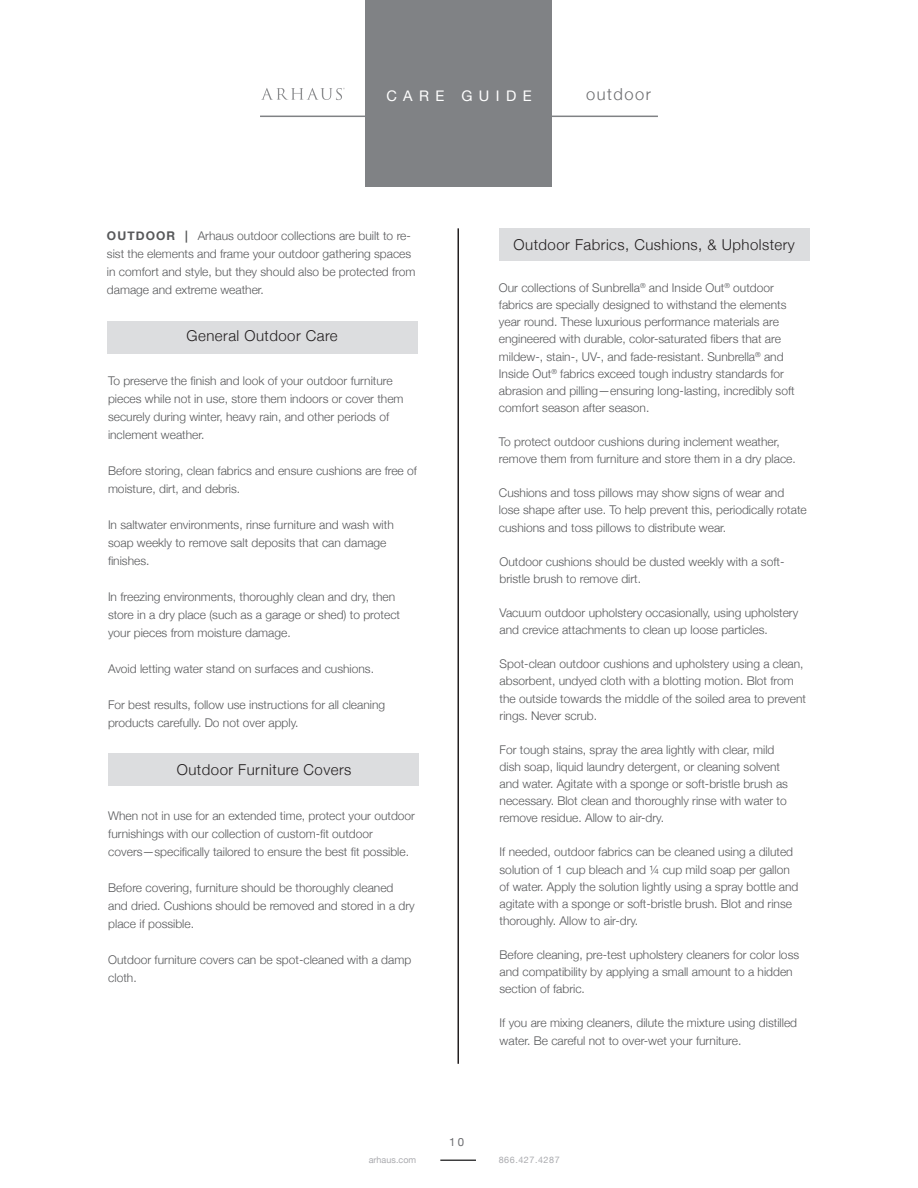
<style>
.page{position:relative;width:918px;height:1188px;background:#fff}
.page>*{position:absolute;margin:0;border:0;box-sizing:border-box;transform-origin:0 0}
.t1{font:300 16.5px "Helvetica Neue";letter-spacing:.09em;color:#6c6d70}
.t2{font:300 15px "Helvetica Neue";letter-spacing:.03em;color:#231f20}
.t3{font:14.55px "Helvetica Neue";letter-spacing:.44em;color:#fff}
.t4{font:300 12px/17.1px "Helvetica Neue";color:#57585a}
.t5{font:11.4px "Helvetica Neue";color:#6c6d70}
.t6{font:9px "Helvetica Neue";letter-spacing:.06em;color:#aaabaf}
.t7{font:9px "Helvetica Neue";color:#aaabaf}
.s1{font-weight:700}
</style>
<div class="page">
<svg style="left:261px;top:88px;width:84px;height:12px"></svg>
<hr style="left:440px;top:1160px;width:36px;height:1px;background:#3e3e3f">
<div style="left:366px;top:1px;width:186px;height:186px;background:#808285"></div>
<hr style="left:260px;top:116px;width:398px;height:1px;background:#808285">
<div style="left:107px;top:321px;width:310px;height:32px;background:#dcdddf"></div>
<div style="left:499px;top:228px;width:310px;height:33px;background:#dcdddf"></div>
<hr style="left:458px;top:228px;width:1px;height:836px;background:#231f20">
<div style="left:108px;top:753px;width:310px;height:32px;background:#dcdddf"></div>
<p class="t3" style="left:386px;top:85px;width:147px">CARE GUIDE</p>
<p class="t1" style="left:586px;top:80px;width:66px">outdoor</p>
<p class="t4" style="left:107px;top:226px;width:310px;line-height:18px"><span class="s1">OUTDOOR |</span> Arhaus outdoor collections are built to re&shy;sist the elements and frame your outdoor gathering spaces in comfort and style, but they should also be protected from damage and extreme weather.</p>
<p class="t2" style="left:187px;top:324px;width:153px">General Outdoor Care</p>
<p class="t4" style="left:108px;top:370px;width:297px;line-height:18px">To preserve the finish and look of your outdoor furniture pieces while not in use, store them indoors or cover them securely during winter, heavy rain, and other periods of inclement weather.</p>
<p class="t4" style="left:108px;top:460px;width:311px;line-height:18px">Before storing, clean fabrics and ensure cushions are free of moisture, dirt, and debris.</p>
<p class="t4" style="left:108px;top:514px;width:287px;line-height:18px">In saltwater environments, rinse furniture and wash with soap weekly to remove salt deposits that can damage finishes.</p>
<p class="t4" style="left:108px;top:586px;width:294px;line-height:18px">In freezing environments, thoroughly clean and dry, then store in a dry place (such as a garage or shed) to protect your pieces from moisture damage.</p>
<p class="t4" style="left:108px;top:659px;width:268px">Avoid letting water stand on surfaces and cushions.</p>
<p class="t4" style="left:108px;top:694px;width:279px;line-height:18px">For best results, follow use instructions for all cleaning products carefully. Do not over apply.</p>
<p class="t2" style="left:177px;top:757px;width:176px">Outdoor Furniture Covers</p>
<p class="t4" style="left:108px;top:806px;width:308px;line-height:18px">When not in use for an extended time, protect your outdoor furnishings with our collection of custom-fit outdoor covers—specifically tailored to ensure the best fit possible.</p>
<p class="t4" style="left:108px;top:878px;width:308px;line-height:18px">Before covering, furniture should be thoroughly cleaned and dried. Cushions should be removed and stored in a dry place if possible.</p>
<p class="t4" style="left:108px;top:950px;width:304px;line-height:18px">Outdoor furniture covers can be spot-cleaned with a damp cloth.</p>
<p class="t2" style="left:514px;top:233px;width:283px">Outdoor Fabrics, Cushions, &amp; Upholstery</p>
<p class="t4" style="left:499px;top:278px;width:297px">Our collections of Sunbrella<sup>®</sup> and Inside Out<sup>®</sup> outdoor fabrics are specially designed to withstand the elements year round. These luxurious performance materials are engineered with durable, color-saturated fibers that are mildew-, stain-, UV-, and fade-resistant. Sunbrella<sup>®</sup> and Inside Out<sup>®</sup> fabrics exceed tough industry standards for abrasion and pilling—ensuring long-lasting, incredibly soft comfort season after season.</p>
<p class="t4" style="left:499px;top:432px;width:298px">To protect outdoor cushions during inclement weather, remove them from furniture and store them in a dry place.</p>
<p class="t4" style="left:499px;top:484px;width:309px">Cushions and toss pillows may show signs of wear and lose shape after use. To help prevent this, periodically rotate cushions and toss pillows to distribute wear.</p>
<p class="t4" style="left:500px;top:552px;width:286px">Outdoor cushions should be dusted weekly with a soft&shy;bristle brush to remove dirt.</p>
<p class="t4" style="left:500px;top:603px;width:300px">Vacuum outdoor upholstery occasionally, using upholstery and crevice attachments to clean up loose particles.</p>
<p class="t4" style="left:500px;top:655px;width:308px">Spot-clean outdoor cushions and upholstery using a clean, absorbent, undyed cloth with a blotting motion. Blot from the outside towards the middle of the soiled area to prevent rings. Never scrub.</p>
<p class="t4" style="left:500px;top:740px;width:290px">For tough stains, spray the area lightly with clear, mild dish soap, liquid laundry detergent, or cleaning solvent and water. Agitate with a sponge or soft-bristle brush as necessary. Blot clean and thoroughly rinse with water to remove residue. Allow to air-dry.</p>
<p class="t4" style="left:500px;top:843px;width:300px">If needed, outdoor fabrics can be cleaned using a diluted solution of 1 cup bleach and ¼ cup mild soap per gallon of water. Apply the solution lightly using a spray bottle and agitate with a sponge or soft-bristle brush. Blot and rinse thoroughly. Allow to air-dry.</p>
<p class="t4" style="left:500px;top:945px;width:301px">Before cleaning, pre-test upholstery cleaners for color loss and compatibility by applying a small amount to a hidden section of fabric.</p>
<p class="t4" style="left:500px;top:1014px;width:299px">If you are mixing cleaners, dilute the mixture using distilled water. Be careful not to over-wet your furniture.</p>
<p class="t5" style="left:449px;top:1134px;width:16px">10</p>
<p class="t7" style="left:369px;top:1153px;width:49px">arhaus.com</p>
<p class="t6" style="left:499px;top:1153px;width:62px">866.427.4287</p>
</div>
